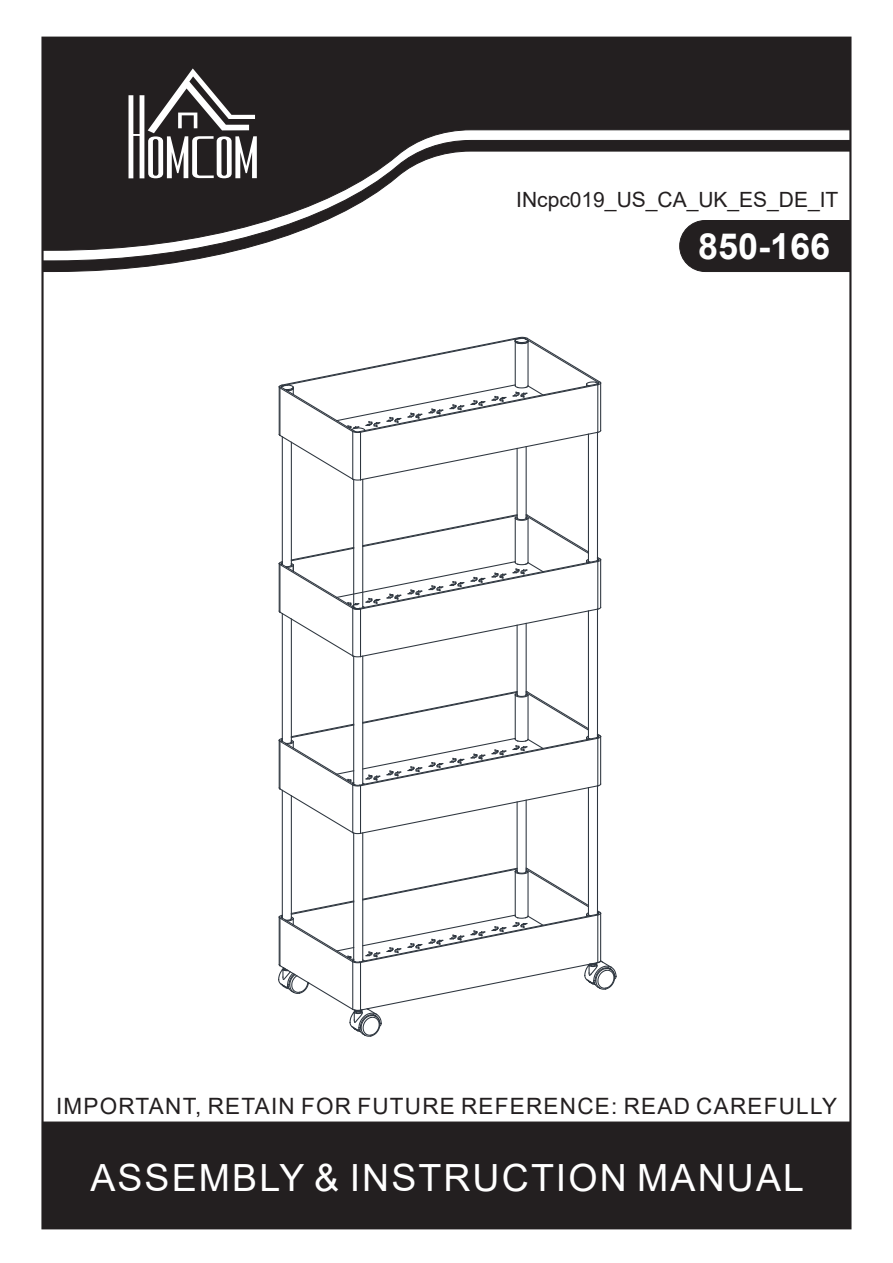
<style>
.page{position:relative;width:893px;height:1263px;background:#fff}
.page>*{position:absolute;margin:0;border:0;box-sizing:border-box;transform-origin:0 0}
.t1{font:37.5px "Arial";letter-spacing:.055em;color:#fff}
.t2{font:700 36px "Arial";color:#fff}
.t3{font:22.5px "Arial";letter-spacing:.055em;color:#231f20}
.t4{font:21px "Arial";color:#231f20}
</style>
<div class="page">
<div style="left:42px;top:1121px;width:809px;height:108px;background:#231f20;border:1px solid #231f20"></div>
<div style="left:42px;top:37px;width:809px;height:103px;background:#231f20"></div>
<svg style="left:42px;top:140px;width:809px;height:132px"></svg>
<svg style="left:129px;top:68px;width:128px;height:110px"></svg>
<hr style="left:353px;top:833px;width:1px;height:128px;background:#2e363f">
<hr style="left:353px;top:656px;width:1px;height:128px;background:#2e363f">
<hr style="left:362px;top:833px;width:1px;height:128px;background:#2e363f">
<hr style="left:362px;top:656px;width:1px;height:128px;background:#2e363f">
<hr style="left:588px;top:788px;width:1px;height:126px;background:#2e363f">
<hr style="left:588px;top:611px;width:1px;height:127px;background:#2e363f">
<hr style="left:597px;top:786px;width:1px;height:128px;background:#2e363f">
<hr style="left:597px;top:609px;width:1px;height:128px;background:#2e363f">
<hr style="left:517px;top:802px;width:1px;height:69px;background:#2e363f">
<hr style="left:517px;top:625px;width:1px;height:70px;background:#2e363f">
<hr style="left:526px;top:800px;width:1px;height:71px;background:#2e363f">
<hr style="left:526px;top:623px;width:1px;height:72px;background:#2e363f">
<hr style="left:282px;top:790px;width:1px;height:128px;background:#2e363f">
<hr style="left:282px;top:613px;width:1px;height:128px;background:#2e363f">
<hr style="left:291px;top:796px;width:1px;height:123px;background:#2e363f">
<hr style="left:291px;top:619px;width:1px;height:123px;background:#2e363f">
<svg style="left:278px;top:690px;width:324px;height:145px"></svg>
<svg style="left:278px;top:866px;width:339px;height:171px"></svg>
<svg style="left:278px;top:513px;width:324px;height:145px"></svg>
<hr style="left:282px;top:437px;width:1px;height:128px;background:#2e363f">
<hr style="left:291px;top:442px;width:1px;height:123px;background:#2e363f">
<hr style="left:353px;top:479px;width:1px;height:128px;background:#2e363f">
<hr style="left:362px;top:479px;width:1px;height:129px;background:#2e363f">
<hr style="left:517px;top:448px;width:1px;height:70px;background:#2e363f">
<hr style="left:526px;top:447px;width:1px;height:71px;background:#2e363f">
<hr style="left:588px;top:434px;width:1px;height:127px;background:#2e363f">
<hr style="left:597px;top:432px;width:1px;height:129px;background:#2e363f">
<svg style="left:278px;top:336px;width:324px;height:145px"></svg>
<p class="t4" style="left:516px;top:185px;width:324px">INcpc019_US_CA_UK_ES_DE_IT</p>
<h2 class="t2" style="left:698px;top:221px;width:134px">850-166</h2>
<p class="t3" style="left:56px;top:1090px;width:783px">IMPORTANT, RETAIN FOR FUTURE REFERENCE: READ CAREFULLY</p>
<h1 class="t1" style="left:90px;top:1152px;width:715px">ASSEMBLY &amp; INSTRUCTION MANUAL</h1>
</div>
